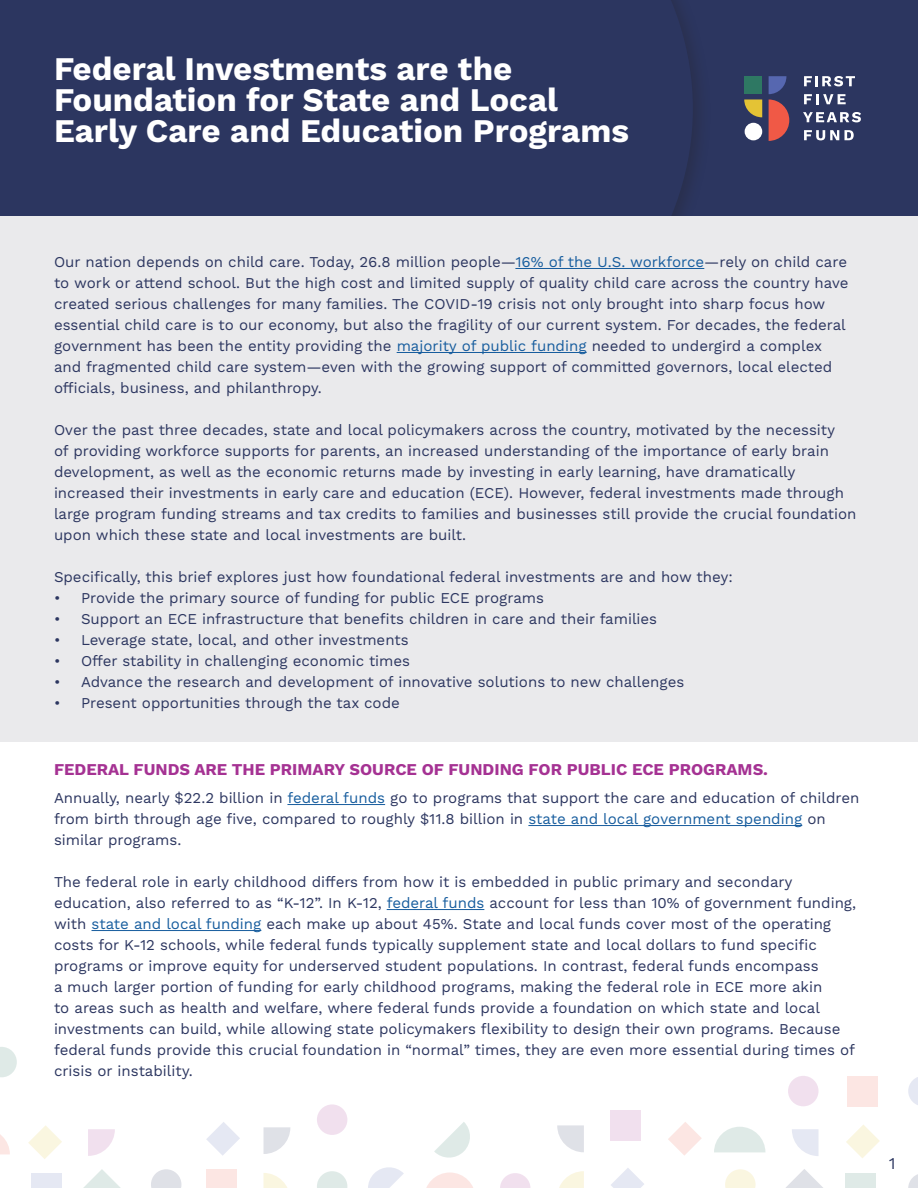
<style>
.page{position:relative;width:918px;height:1188px;background:#fff}
.page>*{position:absolute;margin:0;border:0;box-sizing:border-box;transform-origin:0 0}
.t1{font:700 33px/30.9px "Work Sans";color:#fff}
.Body_Copy_Headline{font:700 16.5px "Work Sans";color:#a53293}
.Body_Copy_Headline-2{font:16.5px "Work Sans";color:#2c3660}
.Body_Copy{font:15px/21px "Work Sans";color:#2c3660}
.s1{color:#175d9e}
</style>
<div class="page">
<div style="left:31px;top:1173px;width:30px;height:15px;background:#e5e8f3"></div>
<div style="left:206px;top:1169px;width:31px;height:19px;background:#fce6e3"></div>
<div style="left:611px;top:1110px;width:30px;height:31px;background:#f1e0ee"></div>
<div style="left:847px;top:1076px;width:31px;height:30px;background:#fce6e3"></div>
<div style="left:845px;top:1173px;width:31px;height:15px;background:#dfeae7"></div>
<svg style="left:846px;top:1125px;width:34px;height:33px"></svg>
<svg style="left:611px;top:1168px;width:33px;height:20px"></svg>
<svg style="left:206px;top:1122px;width:34px;height:34px"></svg>
<svg style="left:668px;top:1122px;width:34px;height:34px"></svg>
<svg style="left:28px;top:1125px;width:34px;height:34px"></svg>
<svg style="left:0;top:1047px;width:17px;height:30px"></svg>
<svg style="left:151px;top:1169px;width:30px;height:19px"></svg>
<div style="left:788px;top:1076px;width:31px;height:30px;background:#f1e0ee;border-radius:50%"></div>
<svg style="left:500px;top:1173px;width:31px;height:15px"></svg>
<div style="left:317px;top:1104px;width:30px;height:31px;background:#f1e0ee;border-radius:50%"></div>
<svg style="left:317px;top:1171px;width:30px;height:17px"></svg>
<svg style="left:725px;top:1169px;width:31px;height:19px"></svg>
<svg style="left:908px;top:1174px;width:10px;height:14px"></svg>
<svg style="left:908px;top:1077px;width:10px;height:28px"></svg>
<svg style="left:714px;top:1127px;width:51px;height:25px"></svg>
<svg style="left:426px;top:1172px;width:47px;height:16px"></svg>
<svg style="left:0;top:1134px;width:10px;height:20px"></svg>
<svg style="left:434px;top:1122px;width:36px;height:36px"></svg>
<svg style="left:368px;top:1167px;width:36px;height:21px"></svg>
<svg style="left:559px;top:1171px;width:25px;height:17px"></svg>
<svg style="left:557px;top:1125px;width:27px;height:27px"></svg>
<svg style="left:88px;top:1129px;width:27px;height:27px"></svg>
<svg style="left:263px;top:1127px;width:27px;height:27px"></svg>
<svg style="left:83px;top:1169px;width:38px;height:19px"></svg>
<svg style="left:263px;top:1173px;width:24px;height:15px"></svg>
<svg style="left:786px;top:1169px;width:37px;height:19px"></svg>
<svg style="left:792px;top:1129px;width:27px;height:27px"></svg>
<div style="left:0;top:0;width:918px;height:217px;background:#2c3660"></div>
<svg style="left:0;top:0;width:693px;height:217px"></svg>
<div style="left:0;top:217px;width:918px;height:525px;background:#eaeaec"></div>
<hr style="left:515px;top:268px;width:189px;height:1px;background:#175d9e">
<hr style="left:397px;top:352px;width:190px;height:1px;background:#175d9e">
<hr style="left:287px;top:804px;width:98px;height:1px;background:#175d9e">
<hr style="left:528px;top:825px;width:274px;height:1px;background:#175d9e">
<hr style="left:387px;top:909px;width:97px;height:1px;background:#175d9e">
<hr style="left:92px;top:930px;width:169px;height:1px;background:#175d9e">
<div style="left:744px;top:76px;width:18px;height:18px;background:#2e7863"></div>
<div style="left:745px;top:123px;width:17px;height:17px;background:#fff;border-radius:50%"></div>
<svg style="left:769px;top:76px;width:20px;height:65px"></svg>
<svg style="left:744px;top:99px;width:18px;height:18px"></svg>
<svg style="left:804px;top:76px;width:51px;height:10px"></svg>
<svg style="left:804px;top:94px;width:42px;height:10px"></svg>
<svg style="left:803px;top:112px;width:58px;height:10px"></svg>
<svg style="left:804px;top:130px;width:50px;height:10px"></svg>
<p class="t1" style="left:54px;top:55px;width:576px">Federal Investments are the<br>Foundation for State and Local<br>Early Care and Education Programs</p>
<p class="Body_Copy" style="left:54px;top:252px;width:796px">Our nation depends on child care. Today, 26.8 million people—<span class="s1">16% of the U.S. workforce</span>—rely on child care to work or attend school. But the high cost and limited supply of quality child care across the country have created serious challenges for many families. The COVID-19 crisis not only brought into sharp focus how essential child care is to our economy, but also the fragility of our current system. For decades, the federal government has been the entity providing the <span class="s1">majority of public funding</span> needed to undergird a complex and fragmented child care system—even with the growing support of committed governors, local elected officials, business, and philanthropy.</p>
<p class="Body_Copy" style="left:54px;top:420px;width:804px">Over the past three decades, state and local policymakers across the country, motivated by the necessity<br>of providing workforce supports for parents, an increased understanding of the importance of early brain development, as well as the economic returns made by investing in early learning, have dramatically increased their investments in early care and education (ECE). However, federal investments made through large program funding streams and tax credits to families and businesses still provide the crucial foundation upon which these state and local investments are built.</p>
<p class="Body_Copy" style="left:54px;top:567px;width:680px">Specifically, this brief explores just how foundational federal investments are and how they:</p>
<p class="Body_Copy" style="left:54px;top:588px;width:492px">• Provide the primary source of funding for public ECE programs</p>
<p class="Body_Copy" style="left:54px;top:609px;width:605px">• Support an ECE infrastructure that benefits children in care and their families</p>
<p class="Body_Copy" style="left:54px;top:630px;width:356px">• Leverage state, local, and other investments</p>
<p class="Body_Copy" style="left:54px;top:651px;width:358px">• Offer stability in challenging economic times</p>
<p class="Body_Copy" style="left:54px;top:672px;width:632px">• Advance the research and development of innovative solutions to new challenges</p>
<p class="Body_Copy" style="left:54px;top:693px;width:347px">• Present opportunities through the tax code</p>
<p class="Body_Copy_Headline" style="left:54px;top:760px;width:716px">FEDERAL FUNDS ARE THE PRIMARY SOURCE OF FUNDING FOR PUBLIC ECE PROGRAMS.</p>
<p class="Body_Copy" style="left:54px;top:788px;width:807px">Annually, nearly $22.2 billion in <span class="s1">federal funds</span> go to programs that support the care and education of children from birth through age five, compared to roughly $11.8 billion in <span class="s1">state and local government spending</span> on similar programs.</p>
<p class="Body_Copy" style="left:54px;top:872px;width:804px">The federal role in early childhood differs from how it is embedded in public primary and secondary education, also referred to as “K-12”. In K-12, <span class="s1">federal funds</span> account for less than 10% of government funding, with <span class="s1">state and local funding</span> each make up about 45%. State and local funds cover most of the operating costs for K-12 schools, while federal funds typically supplement state and local dollars to fund specific programs or improve equity for underserved student populations. In contrast, federal funds encompass<br>a much larger portion of funding for early childhood programs, making the federal role in ECE more akin<br>to areas such as health and welfare, where federal funds provide a foundation on which state and local investments can build, while allowing state policymakers flexibility to design their own programs. Because federal funds provide this crucial foundation in “normal” times, they are even more essential during times of crisis or instability.</p>
<p class="Body_Copy_Headline-2" style="left:889px;top:1153px;width:8px">1</p>
</div>
